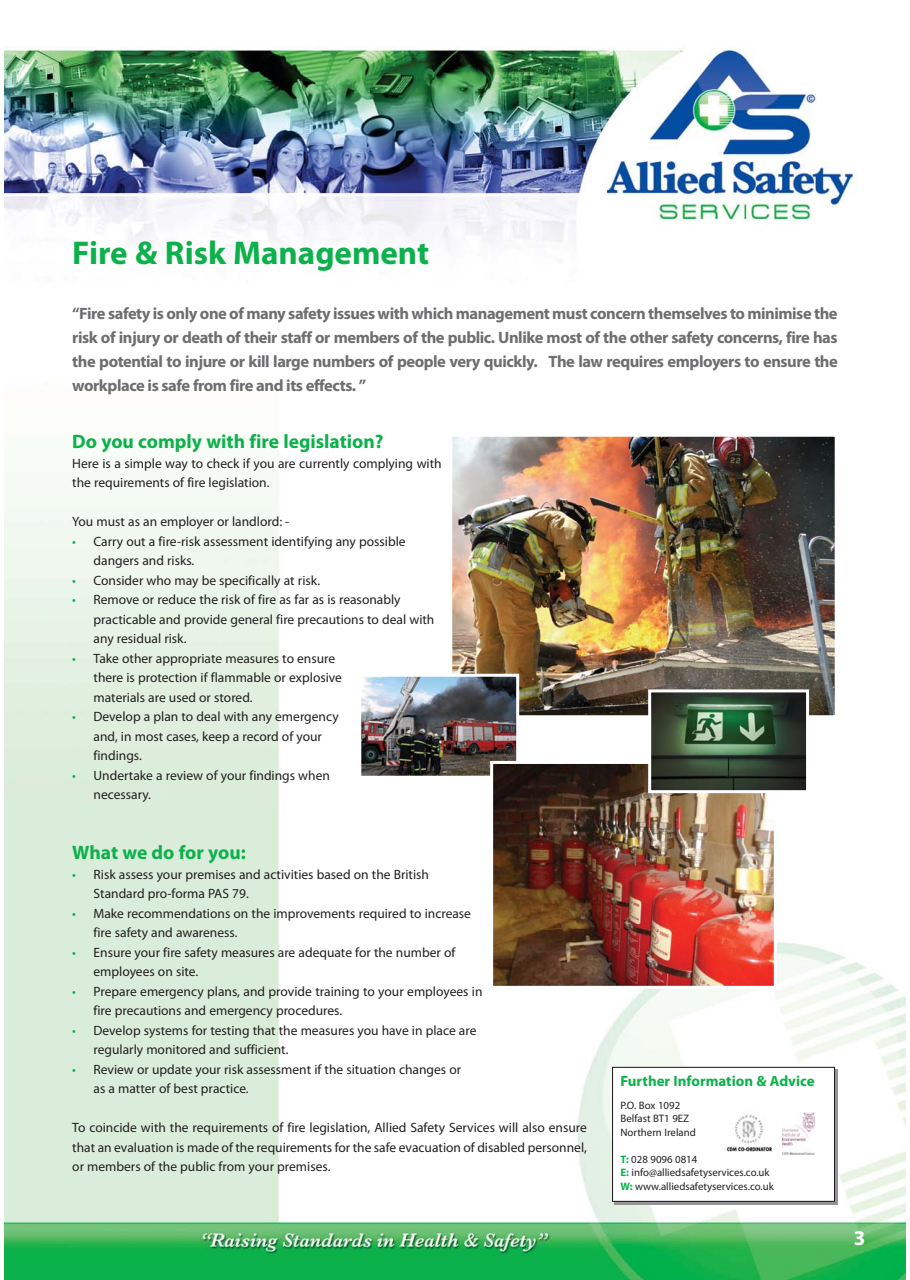
<style>
.page{position:relative;width:910px;height:1280px;background:#fff}
.page>*{position:absolute;margin:0;border:0;box-sizing:border-box;transform-origin:0 0}
.t1{font:700 33px "Myriad Pro";color:#0cb14b}
.t2{font:700 21px "Myriad Pro";color:#fff}
.t3{font:700 19.5px "Myriad Pro";color:#0cb14b}
.t4{font:700 16.5px/24px "Myriad Pro";letter-spacing:-.03em;color:#6d6e70;text-align:justify}
.t5{font:700 14.85px "Myriad Pro";color:#0cb14b}
.t6{font:13.5px/19.5px "Myriad Pro";color:#231f20}
.t7{font:10.8px/13.5px "Myriad Pro";color:#231f20}
.s1{color:#0cb14b}
.s2{font-weight:700;color:#0cb14b}
</style>
<div class="page">
<img style="left:4px;top:46px;width:902px;height:1234px">
<div style="left:615px;top:1069px;width:223px;height:135px;background:#939598"></div>
<div style="left:612px;top:1067px;width:222px;height:134px;background:#fff"></div>
<div style="left:612px;top:1067px;width:223px;height:135px;border:1px solid #231f20"></div>
<img style="left:726px;top:1114px;width:47px;height:38px">
<svg style="left:782px;top:1112px;width:33px;height:43px"></svg>
<img style="left:782px;top:1113px;width:33px;height:41px">
<img style="left:453px;top:438px;width:381px;height:276px">
<div style="left:449px;top:434px;width:389px;height:284px;border:3px solid #fff"></div>
<img style="left:362px;top:678px;width:153px;height:97px">
<div style="left:358px;top:674px;width:161px;height:105px;border:3px solid #fff"></div>
<img style="left:494px;top:765px;width:279px;height:220px">
<div style="left:490px;top:761px;width:287px;height:228px;border:3px solid #fff"></div>
<img style="left:652px;top:693px;width:153px;height:96px">
<div style="left:648px;top:689px;width:161px;height:104px;border:3px solid #fff"></div>
<h1 class="t1" style="left:72px;top:240px;width:358px">Fire &amp; Risk Management</h1>
<p class="t4" style="left:72px;top:303px;width:767px">“Fire safety is only one of many safety issues with which management must concern themselves to minimise the risk of injury or death of their staff or members of the public. Unlike most of the other safety concerns, fire has the potential to injure or kill large numbers of people very quickly. The law requires employers to ensure the workplace is safe from fire and its effects. ”</p>
<h3 class="t3" style="left:72px;top:434px;width:313px">Do you comply with fire legislation?</h3>
<p class="t6" style="left:72px;top:455px;width:371px">Here is a simple way to check if you are currently complying with the requirements of fire legislation.</p>
<p class="t6" style="left:72px;top:513px;width:219px">You must as an employer or landlord: -</p>
<p class="t6" style="left:94px;top:533px;width:314px;text-indent:-21px"><span class="s1">•</span> Carry out a fire-risk assessment identifying any possible dangers and risks.</p>
<p class="t6" style="left:72px;top:572px;width:249px"><span class="s1">•</span> Consider who may be specifically at risk.</p>
<p class="t6" style="left:94px;top:591px;width:342px;text-indent:-21px"><span class="s1">•</span> Remove or reduce the risk of fire as far as is reasonably practicable and provide general fire precautions to deal with any residual risk.</p>
<p class="t6" style="left:94px;top:650px;width:250px;text-indent:-21px"><span class="s1">•</span> Take other appropriate measures to ensure there is protection if flammable or explosive materials are used or stored.</p>
<p class="t6" style="left:94px;top:708px;width:247px;text-indent:-21px"><span class="s1">•</span> Develop a plan to deal with any emergency and, in most cases, keep a record of your findings.</p>
<p class="t6" style="left:94px;top:767px;width:238px;text-indent:-21px"><span class="s1">•</span> Undertake a review of your findings when necessary.</p>
<h3 class="t3" style="left:72px;top:845px;width:175px">What we do for you:</h3>
<p class="t6" style="left:94px;top:866px;width:337px;text-indent:-21px"><span class="s1">•</span> Risk assess your premises and activities based on the British<br>Standard pro-forma PAS 79.</p>
<p class="t6" style="left:94px;top:905px;width:379px;text-indent:-21px"><span class="s1">•</span> Make recommendations on the improvements required to increase fire safety and awareness.</p>
<p class="t6" style="left:94px;top:944px;width:363px;text-indent:-21px"><span class="s1">•</span> Ensure your fire safety measures are adequate for the number of employees on site.</p>
<p class="t6" style="left:94px;top:983px;width:391px;text-indent:-21px"><span class="s1">•</span> Prepare emergency plans, and provide training to your employees in fire precautions and emergency procedures.</p>
<p class="t6" style="left:94px;top:1022px;width:384px;text-indent:-21px"><span class="s1">•</span> Develop systems for testing that the measures you have in place are regularly monitored and sufficient.</p>
<p class="t6" style="left:94px;top:1061px;width:369px;text-indent:-21px"><span class="s1">•</span> Review or update your risk assessment if the situation changes or as a matter of best practice.</p>
<p class="t6" style="left:72px;top:1119px;width:516px;text-align:justify">To coincide with the requirements of fire legislation, Allied Safety Services will also ensure that an evaluation is made of the requirements for the safe evacuation of disabled personnel, or members of the public from your premises.</p>
<p class="t5" style="left:620px;top:1075px;width:196px">Further Information &amp; Advice</p>
<p class="t7" style="left:620px;top:1099px;width:77px">P.O. Box 1092<br>Belfast BT1 9EZ<br>Northern Ireland</p>
<p class="t7" style="left:620px;top:1153px;width:155px"><span class="s2">T:</span> 028 9096 0814<br><span class="s2">E:</span> info@alliedsafetyservices.co.uk<br><span class="s2">W:</span> www.alliedsafetyservices.co.uk</p>
<h2 class="t2" style="left:854px;top:1230px;width:13px">3</h2>
</div>
